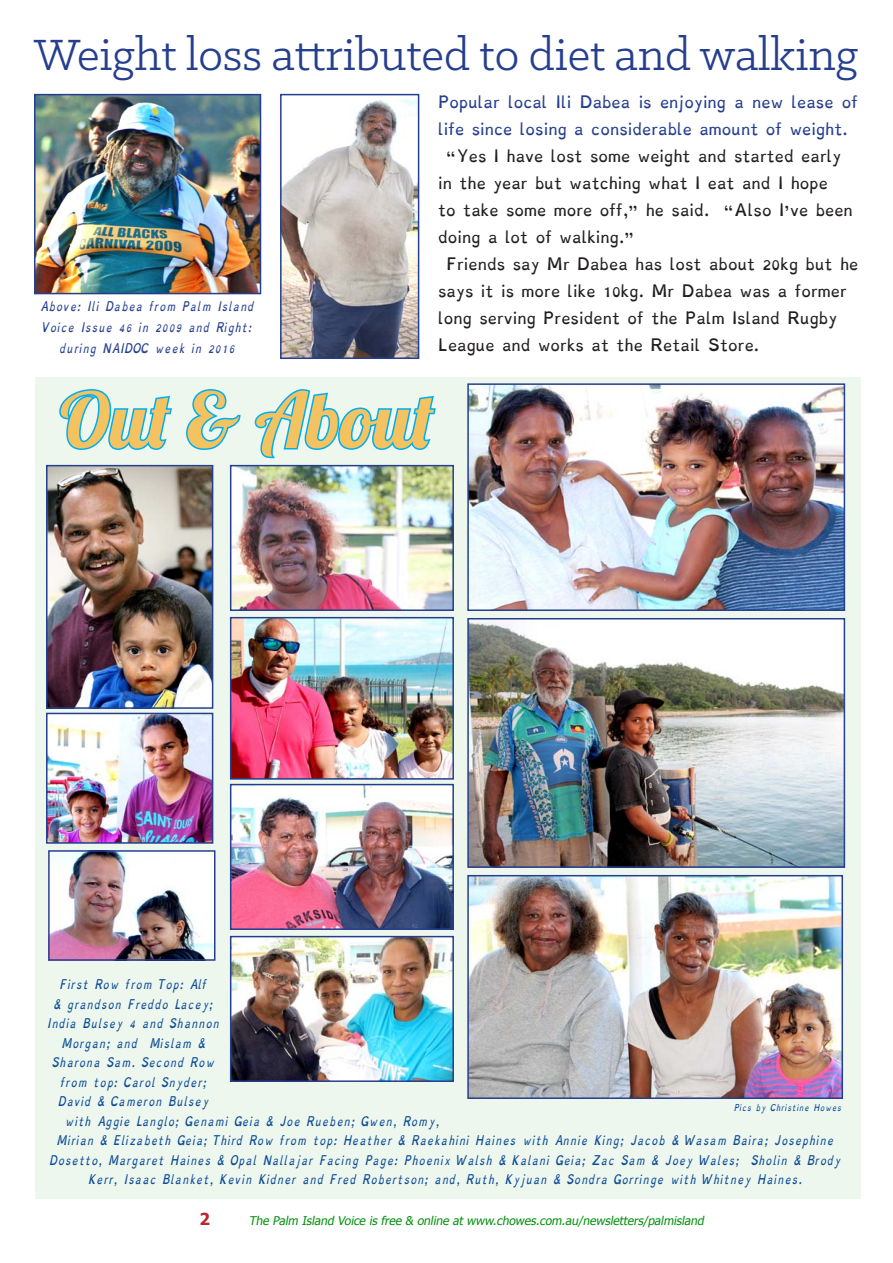
<style>
.page{position:relative;width:893px;height:1263px;background:#fff}
.page>*{position:absolute;margin:0;border:0;box-sizing:border-box;transform-origin:0 0}
.t1{font:76.5px "Lobster 1.4";color:#f4c361}
.Heads{font:49.5px "Klinic Slab";color:#253f8e}
._1st_Par{font:700 16.5px "Tahoma";color:#b9282e}
.t2{font:13.5px/27px "Dyslexie";color:#231f20}
.t3{font:13.5px/27px "Dyslexie";color:#253f8e}
._1st_Par-2{font:italic 12px "Tahoma";color:#05900e}
.t4{font:italic 10.5px "Dyslexie";color:#0f4d96}
.t5{font:italic 10.5px/21px "Dyslexie";color:#253f8e;text-align:center}
.t6{font:italic 7.5px "Dyslexie";color:#0f4d96}
</style>
<div class="page">
<img style="left:283px;top:99px;width:133px;height:257px">
<div style="left:280px;top:94px;width:139px;height:265px;border:2px solid #253f8e"></div>
<img style="left:37px;top:97px;width:221px;height:194px">
<div style="left:34px;top:94px;width:227px;height:200px;border:2px solid #253f8e"></div>
<div style="left:35px;top:377px;width:825px;height:821px;background:#edf7ee"></div>
<svg style="left:59px;top:389px;width:113px;height:61px"></svg>
<svg style="left:186px;top:389px;width:55px;height:61px"></svg>
<svg style="left:254px;top:389px;width:182px;height:70px"></svg>
<img style="left:49px;top:468px;width:161px;height:238px">
<div style="left:46px;top:465px;width:167px;height:244px;border:2px solid #253f8e"></div>
<img style="left:233px;top:468px;width:218px;height:140px">
<div style="left:230px;top:465px;width:224px;height:146px;border:2px solid #253f8e"></div>
<img style="left:233px;top:620px;width:218px;height:157px">
<div style="left:230px;top:617px;width:224px;height:163px;border:2px solid #253f8e"></div>
<img style="left:233px;top:787px;width:218px;height:140px">
<div style="left:230px;top:784px;width:224px;height:146px;border:2px solid #253f8e"></div>
<img style="left:233px;top:939px;width:218px;height:140px">
<div style="left:230px;top:936px;width:224px;height:146px;border:2px solid #253f8e"></div>
<img style="left:470px;top:386px;width:372px;height:222px">
<div style="left:467px;top:383px;width:378px;height:228px;border:2px solid #253f8e"></div>
<img style="left:49px;top:716px;width:161px;height:125px">
<div style="left:46px;top:713px;width:167px;height:131px;border:2px solid #253f8e"></div>
<img style="left:470px;top:621px;width:372px;height:244px">
<div style="left:467px;top:618px;width:378px;height:250px;border:2px solid #253f8e"></div>
<img style="left:470px;top:878px;width:370px;height:218px">
<div style="left:467px;top:875px;width:376px;height:224px;border:2px solid #253f8e"></div>
<img style="left:51px;top:853px;width:161px;height:105px">
<div style="left:48px;top:850px;width:167px;height:111px;border:2px solid #253f8e"></div>
<p class="Heads" style="left:34px;top:23px;width:826px">Weight loss attributed to diet and walking</p>
<p class="t5" style="left:41px;top:295px;width:216px">Above: Ili Dabea from Palm Island<br>Voice Issue 46 in 2009 and Right: during NAIDOC week in 2016</p>
<p class="t3" style="left:438px;top:89px;width:422px">Popular local Ili Dabea is enjoying a new lease of life since losing a considerable amount of weight.</p>
<p class="t2" style="left:438px;top:143px;width:416px;text-indent:9px">“Yes I have lost some weight and started early in the year but watching what I eat and I hope<br>to take some more off,” he said. “Also I’ve been doing a lot of walking.”</p>
<p class="t2" style="left:438px;top:251px;width:422px;text-indent:9px">Friends say Mr Dabea has lost about 20kg but he says it is more like 10kg. Mr Dabea was a former long serving President of the Palm Island Rugby League and works at the Retail Store.</p>
<p class="t1" style="left:60px;top:371px;width:376px">Out &amp; About</p>
<p class="t4" style="left:60px;top:976px;width:149px">First Row from Top: Alf</p>
<p class="t4" style="left:54px;top:995px;width:161px">&amp; grandson Freddo Lacey;</p>
<p class="t4" style="left:47px;top:1015px;width:174px">India Bulsey 4 and Shannon</p>
<p class="t4" style="left:62px;top:1034px;width:145px">Morgan; and Mislam &amp;</p>
<p class="t4" style="left:52px;top:1054px;width:164px">Sharona Sam. Second Row</p>
<p class="t4" style="left:60px;top:1073px;width:148px">from top: Carol Snyder;</p>
<p class="t4" style="left:58px;top:1093px;width:153px">David &amp; Cameron Bulsey</p>
<p class="t4" style="left:65px;top:1112px;width:376px">with Aggie Langlo; Genami Geia &amp; Joe Rueben; Gwen, Romy,</p>
<p class="t4" style="left:57px;top:1132px;width:779px">Mirian &amp; Elizabeth Geia; Third Row from top: Heather &amp; Raekahini Haines with Annie King; Jacob &amp; Wasam Baira; Josephine</p>
<p class="t4" style="left:50px;top:1151px;width:793px">Dosetto, Margaret Haines &amp; Opal Nallajar Facing Page: Phoenix Walsh &amp; Kalani Geia; Zac Sam &amp; Joey Wales; Sholin &amp; Brody</p>
<p class="t4" style="left:88px;top:1171px;width:716px">Kerr, Isaac Blanket, Kevin Kidner and Fred Robertson; and, Ruth, Kyjuan &amp; Sondra Gorringe with Whitney Haines.</p>
<p class="t6" style="left:734px;top:1101px;width:109px">Pics by Christine Howes</p>
<p class="_1st_Par" style="left:200px;top:1207px;width:12px">2</p>
<p class="_1st_Par-2" style="left:249px;top:1212px;width:459px">The Palm Island Voice is free &amp; online at www.chowes.com.au/newsletters/palmisland</p>
</div>
